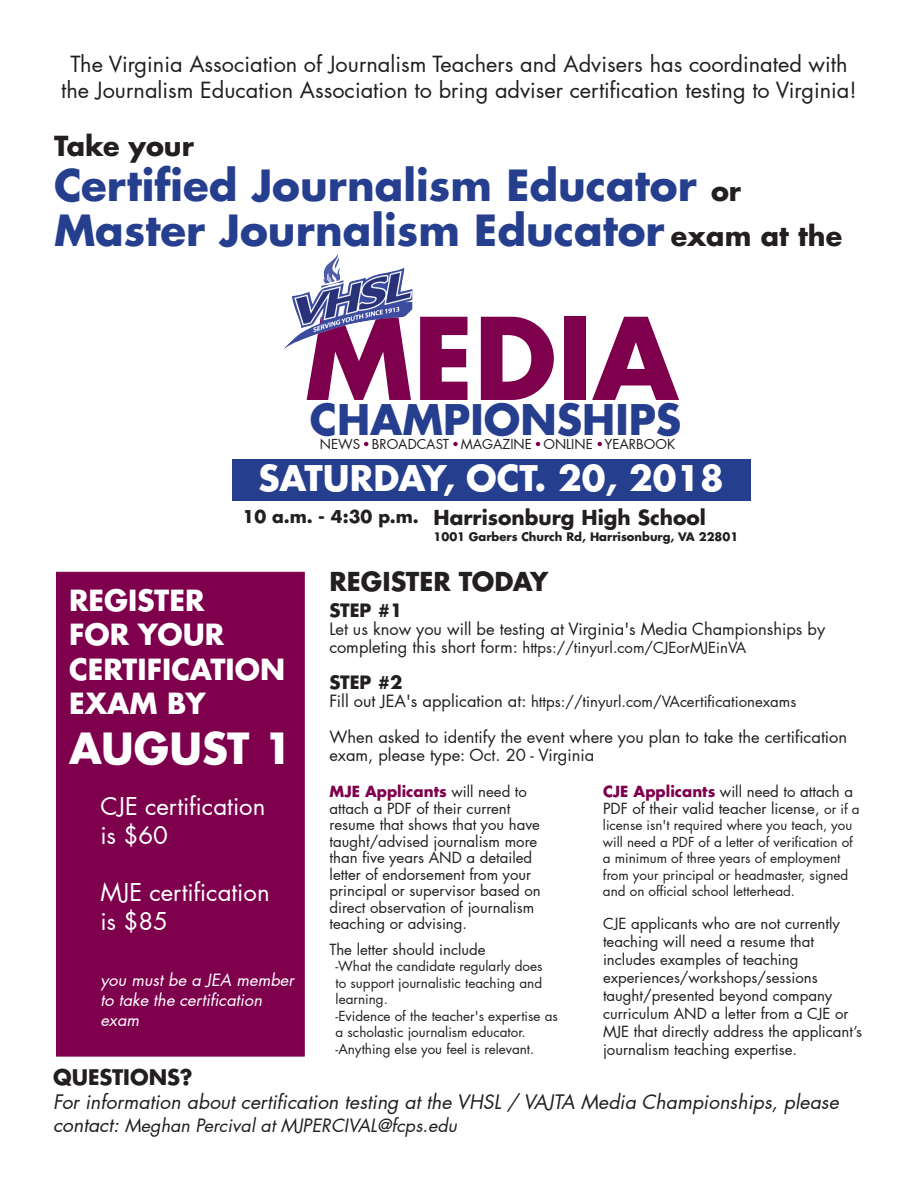
<style>
.page{position:relative;width:918px;height:1188px;background:#fff}
.page>*{position:absolute;margin:0;border:0;box-sizing:border-box;transform-origin:0 0}
.t1{font:700 110.4px "Futura LT Pro";color:#7e004d}
.t2{font:700 42px/45px "Futura LT Pro";color:#253f8e}
.t3{font:700 42px "Futura LT Pro";color:#fff}
.t4{font:700 41.25px "Futura LT Pro";color:#253f8e}
.t5{font:700 34.5px "Futura LT Pro";color:#fff}
.t6{font:700 28.5px/34.2px "Futura LT Pro";color:#fff}
.t7{font:700 27px "Futura LT Pro";color:#231f20}
.t8{font:700 25.5px "Futura LT Pro";color:#231f20}
.t9{font:24px/28.8px "Futura LT Pro";color:#fff}
.t10{font:21.75px/26.1px "Futura LT Pro";color:#231f20;text-align:center}
.t11{font:700 21px "Futura LT Pro";color:#231f20}
.t12{font:700 20.1px "Futura LT Pro";color:#231f20}
.t13{font:italic 19.5px "Futura LT Pro";color:#231f20}
.t14{font:italic 18px "Futura LT Pro";color:#231f20}
.t15{font:700 18px "Futura LT Pro";color:#231f20}
.t16{font:700 17.25px "Futura LT Pro";color:#231f20}
.t17{font:16.5px/18px "Futura LT Pro";color:#231f20}
.t18{font:italic 16.5px/19.8px "Futura LT Pro";color:#fff}
.t19{font:15px/16.5px "Futura LT Pro";color:#231f20}
.t20{font:13.5px/16.5px "Futura LT Pro";color:#231f20}
.t21{font:700 11.55px "Futura LT Pro";color:#231f20}
.s1{font-size:27px;color:#231f20}
.s2{font-size:16.5px}
.s3{font-weight:700;color:#7e004d}
.s4{font-size:13.5px}
.s5{font-size:19.5px}
</style>
<div class="page">
<div style="left:232px;top:459px;width:519px;height:42px;background:#253f8e"></div>
<svg style="left:598px;top:442px;width:4px;height:4px"></svg>
<svg style="left:536px;top:442px;width:4px;height:4px"></svg>
<svg style="left:453px;top:442px;width:5px;height:4px"></svg>
<svg style="left:364px;top:442px;width:4px;height:4px"></svg>
<img style="left:284px;top:254px;width:128px;height:95px">
<div style="left:56px;top:572px;width:249px;height:485px;background:#7e004d;border:1px solid #7e004c"></div>
<h3 class="t10" style="left:61px;top:51px;width:797px">The Virginia Association of Journalism Teachers and Advisers has coordinated with the Journalism Education Association to bring adviser certification testing to Virginia!</h3>
<h3 class="t7" style="left:54px;top:126px;width:142px">Take your</h3>
<h2 class="t2" style="left:54px;top:162px;width:790px">Certified Journalism Educator <span class="s1">or<br></span>Master Journalism Educator <span class="s1">exam at the</span></h2>
<h1 class="t1" style="left:305px;top:273px;width:376px">MEDIA</h1>
<p class="t20" style="left:320px;top:436px;width:357px">NEWS BROADCAST MAGAZINE ONLINE YEARBOOK</p>
<h3 class="t4" style="left:310px;top:388px;width:373px">CHAMPIONSHIPS</h3>
<h3 class="t5" style="left:258px;top:452px;width:467px">SATURDAY, OCT. 20, 2018</h3>
<h3 class="t12" style="left:434px;top:502px;width:274px">Harrisonburg High School</h3>
<p class="t21" style="left:434px;top:527px;width:306px">1001 Garbers Church Rd, Harrisonburg, VA 22801</p>
<p class="t16" style="left:243px;top:503px;width:178px">10 a.m. - 4:30 p.m.</p>
<h3 class="t6" style="left:69px;top:582px;width:218px">REGISTER<br>FOR YOUR<br>CERTIFICATION<br>EXAM BY</h3>
<h2 class="t3" style="left:69px;top:716px;width:225px">AUGUST 1</h2>
<h3 class="t9" style="left:100px;top:791px;width:167px">CJE certification is $60</h3>
<h3 class="t9" style="left:100px;top:878px;width:171px">MJE certification is $85</h3>
<p class="t18" style="left:100px;top:970px;width:195px">you must be a JEA member to take the certification exam</p>
<h3 class="t8" style="left:330px;top:561px;width:220px">REGISTER TODAY</h3>
<p class="t15" style="left:329px;top:597px;width:75px">STEP #1</p>
<p class="t17" style="left:329px;top:620px;width:497px">Let us know you will be testing at Virginia's Media Championships by</p>
<p class="t19" style="left:329px;top:640px;width:418px"><span class="s2">completing this short form:</span> https://tinyurl.com/CJEorMJEinVA</p>
<p class="t15" style="left:329px;top:669px;width:75px">STEP #2</p>
<p class="t19" style="left:329px;top:694px;width:469px"><span class="s2">Fill out JEA's application at:</span> https://tinyurl.com/VAcertificationexams</p>
<p class="t17" style="left:329px;top:728px;width:519px">When asked to identify the event where you plan to take the certification exam, please type: Oct. 20 - Virginia</p>
<p class="t19" style="left:330px;top:783px;width:213px"><span class="s3">MJE Applicants</span> will need to attach a PDF of their current resume that shows that you have taught/advised journalism more than five years AND a detailed letter of endorsement from your principal or supervisor based on direct observation of journalism teaching or advising.</p>
<p class="t19" style="left:330px;top:941px;width:158px">The letter should include</p>
<p class="t20" style="left:336px;top:958px;width:224px">-What the candidate regularly does<br>to support journalistic teaching and learning.<br>-Evidence of the teacher's expertise as a scholastic journalism educator. -Anything else you feel is relevant.</p>
<p class="t19" style="left:603px;top:783px;width:258px"><span class="s3">CJE Applicants</span> will need to attach a<br>PDF of their valid teacher license, <span class="s4">or if a</span></p>
<p class="t20" style="left:603px;top:817px;width:252px">license isn't required where you teach, you will need a PDF of a letter of verification of a minimum of three years of employment from your principal or headmaster, signed and on official school letterhead.</p>
<p class="t19" style="left:603px;top:914px;width:261px;line-height:18px">CJE applicants who are not currently teaching will need a resume that includes examples of teaching experiences/workshops/sessions taught/presented beyond company curriculum AND a letter from a CJE or MJE that directly address the applicant’s journalism teaching expertise.</p>
<h3 class="t11" style="left:53px;top:1061px;width:141px">QUESTIONS?</h3>
<h3 class="t13" style="left:53px;top:1088px;width:787px">For information about certification testing at the VHSL / VAJTA Media Championships, please</h3>
<p class="t14" style="left:53px;top:1113px;width:405px"><span class="s5">contact:</span> Meghan Percival at MJPERCIVAL@fcps.edu</p>
</div>
